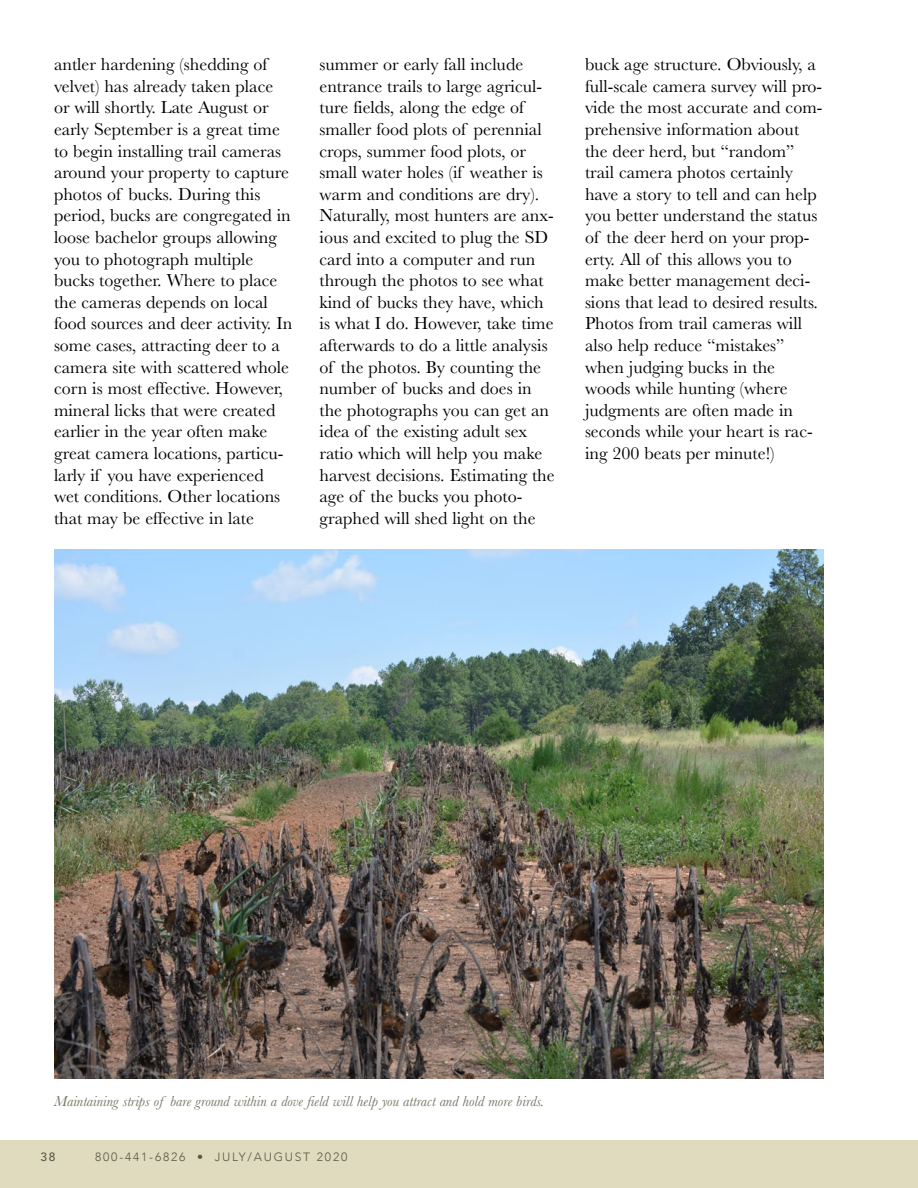
<style>
.page{position:relative;width:918px;height:1188px;background:#fff}
.page>*{position:absolute;margin:0;border:0;box-sizing:border-box;transform-origin:0 0}
.t1{font:18px/21.6px "Baskerville";color:#000}
.Cutline{font:italic 15px "Baskerville";color:#757560}
.t2{font:300 12px "Avenir";letter-spacing:.15em;color:#575747}
.t3{font:500 12px "Avenir";color:#575747}
</style>
<div class="page">
<div style="left:0;top:1140px;width:918px;height:48px;background:#e0dbbe"></div>
<img style="left:54px;top:550px;width:770px;height:528px">
<p class="t1" style="left:54px;top:54px;width:240px">antler hardening (shedding of velvet) has already taken place or will shortly. Late August or early September is a great time to begin installing trail cameras around your property to capture photos of bucks. During this period, bucks are congregated in loose bachelor groups allowing you to photograph multiple bucks together. Where to place the cameras depends on local food sources and deer activity. In some cases, attracting deer to a camera site with scattered whole corn is most effective. However, mineral licks that were created earlier in the year often make great camera locations, particu&shy;larly if you have experienced wet conditions. Other locations that may be effective in late</p>
<p class="t1" style="left:320px;top:54px;width:237px">summer or early fall include entrance trails to large agricul&shy;ture fields, along the edge of smaller food plots of perennial crops, summer food plots, or small water holes (if weather is warm and conditions are dry).<br>Naturally, most hunters are anx&shy;ious and excited to plug the SD card into a computer and run through the photos to see what kind of bucks they have, which is what I do. However, take time afterwards to do a little analysis of the photos. By counting the number of bucks and does in the photographs you can get an idea of the existing adult sex ratio which will help you make harvest decisions. Estimating the age of the bucks you photo&shy;graphed will shed light on the</p>
<p class="t1" style="left:585px;top:54px;width:239px">buck age structure. Obviously, a full-scale camera survey will pro&shy;vide the most accurate and com&shy;prehensive information about the deer herd, but “random” trail camera photos certainly have a story to tell and can help you better understand the status of the deer herd on your prop&shy;erty. All of this allows you to make better management deci&shy;sions that lead to desired results.<br>Photos from trail cameras will also help reduce “mistakes” when judging bucks in the woods while hunting (where judgments are often made in seconds while your heart is rac&shy;ing 200 beats per minute!)</p>
<p class="Cutline" style="left:54px;top:1092px;width:492px">Maintaining strips of bare ground within a dove field will help you attract and hold more birds.</p>
<p class="t3" style="left:40px;top:1146px;width:17px">38</p>
<p class="t2" style="left:95px;top:1150px;width:254px">800-441-6826 • JULY/AUGUST 2020</p>
</div>
